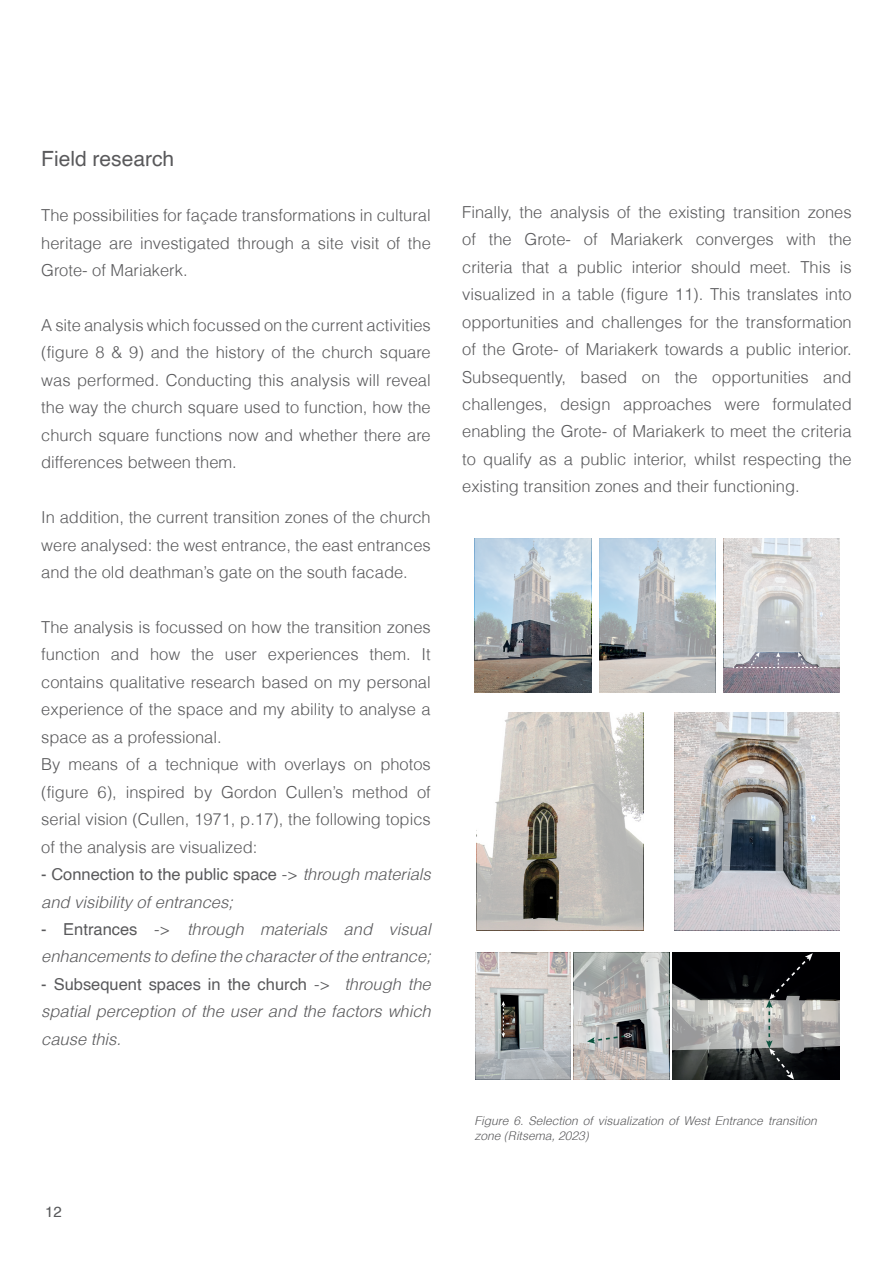
<style>
.page{position:relative;width:893px;height:1263px;background:#fff}
.page>*{position:absolute;margin:0;border:0;box-sizing:border-box;transform-origin:0 0}
.t1{font:21px "Helvetica";color:#59595b}
.t2{font:300 16.5px/27.5px "Helvetica";color:#59595b;text-align:justify}
.t3{font:italic 300 16.5px/27.5px "Helvetica";color:#59595b}
.t4{font:15px "Helvetica";color:#57585a}
.t5{font:italic 300 12px/15px "Helvetica";color:#59595b}
.t6{font:300 9.75px "Helvetica";color:#292d2f}
.t7{font:300 7.8px "Helvetica";color:#231f20}
.t8{font:300 4.5px/5.4px "Helvetica";color:#292d2f}
.s1{font-weight:400;font-style:normal}
.s2{font-style:normal}
</style>
<div class="page">
<svg style="left:475px;top:538px;width:364px;height:154px"></svg>
<svg style="left:476px;top:713px;width:363px;height:218px"></svg>
<svg style="left:475px;top:952px;width:364px;height:127px"></svg>
<p class="t1" style="left:41px;top:143px;width:135px">Field research</p>
<p class="t2" style="left:41px;top:201px;width:391px">The possibilities for façade transformations in cultural heritage are investigated through a site visit of the Grote- of Mariakerk.</p>
<p class="t2" style="left:41px;top:311px;width:391px">A site analysis which focussed on the current activities (figure 8 &amp; 9) and the history of the church square was performed. Conducting this analysis will reveal the way the church square used to function, how the church square functions now and whether there are differences between them.</p>
<p class="t2" style="left:41px;top:503px;width:391px">In addition, the current transition zones of the church were analysed: the west entrance, the east entrances and the old deathman’s gate on the south facade.</p>
<p class="t2" style="left:41px;top:613px;width:391px">The analysis is focussed on how the transition zones function and how the user experiences them. It contains qualitative research based on my personal experience of the space and my ability to analyse a space as a professional.</p>
<p class="t2" style="left:41px;top:750px;width:391px">By means of a technique with overlays on photos (figure 6), inspired by Gordon Cullen’s method of serial vision (Cullen, 1971, p.17), the following topics of the analysis are visualized:</p>
<p class="t3" style="left:41px;top:860px;width:391px"><span class="s1">- Connection to the public space</span> <span class="s2">-&gt;</span> through materials and visibility of entrances;</p>
<p class="t3" style="left:41px;top:915px;width:391px"><span class="s1">- Entrances</span> <span class="s2">-&gt;</span> through materials and visual enhancements to define the character of the entrance;</p>
<p class="t3" style="left:41px;top:970px;width:391px;text-align:justify"><span class="s1">- Subsequent spaces in the church</span> <span class="s2">-&gt;</span> through the spatial perception of the user and the factors which cause this.</p>
<p class="t7" style="left:369px;top:673px;width:68px">ENTRANCE DOOR</p>
<p class="t6" style="left:372px;top:680px;width:85px">ENTRANCE DOOR</p>
<p class="t2" style="left:462px;top:198px;width:391px">Finally, the analysis of the existing transition zones of the Grote- of Mariakerk converges with the criteria that a public interior should meet. This is visualized in a table (figure 11). This translates into opportunities and challenges for the transformation of the Grote- of Mariakerk towards a public interior.<br>Subsequently, based on the opportunities and challenges, design approaches were formulated enabling the Grote- of Mariakerk to meet the criteria to qualify as a public interior, whilst respecting the existing transition zones and their functioning.</p>
<p class="t4" style="left:45px;top:1200px;width:18px">12</p>
<p class="t5" style="left:475px;top:1113px;width:344px">Figure 6. Selection of visualization of West Entrance transition zone (Ritsema, 2023)</p>
<p class="t8" style="left:580px;top:1117px;width:165px">When entering the second door and the following draught lobby and the space underneath the gallery, the user is feeling small again, due to:</p>
</div>
